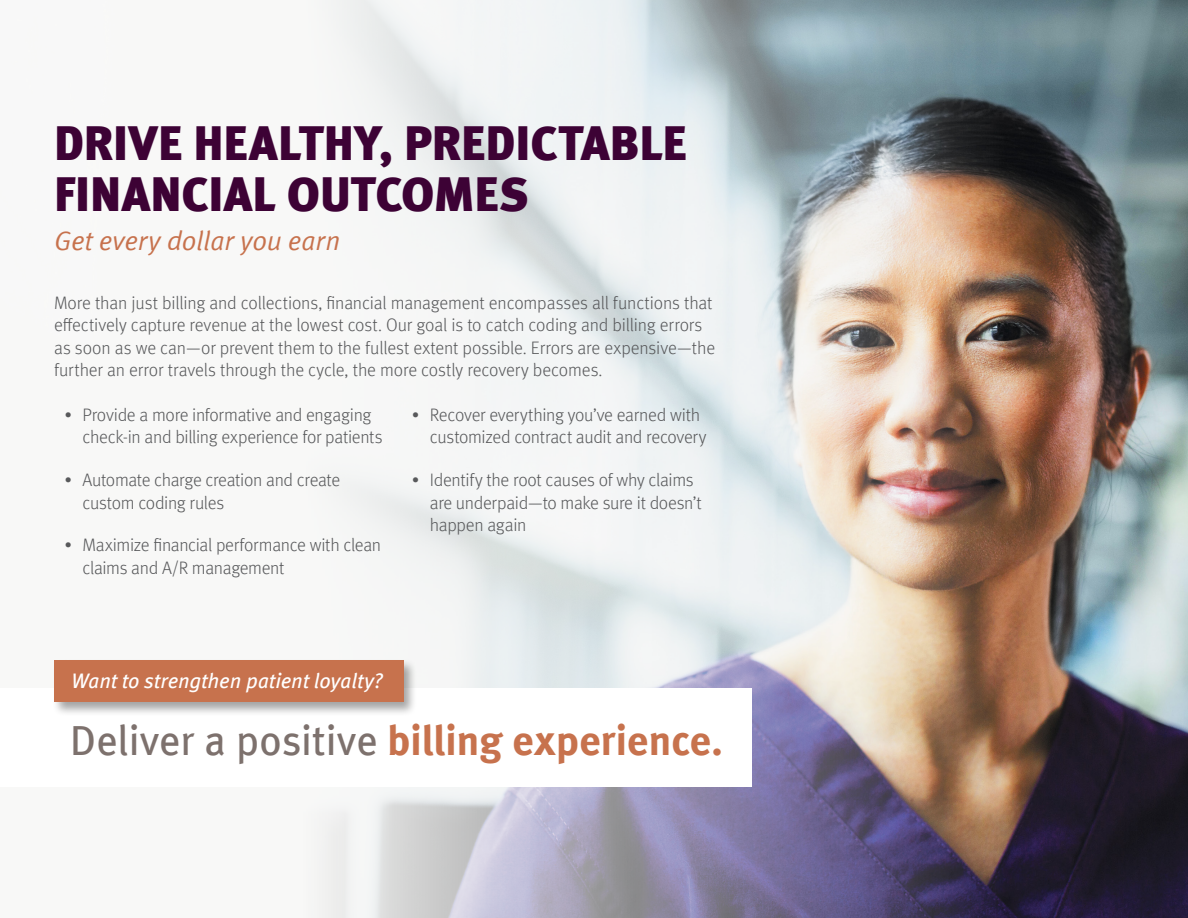
<style>
.page{position:relative;width:1188px;height:918px;background:#fff}
.page>*{position:absolute;margin:0;border:0;box-sizing:border-box;transform-origin:0 0}
.t1{font:900 48px/51px "Meta Offc";letter-spacing:-.005em;color:#3d0235}
.t2{font:700 42px "Meta Offc";letter-spacing:-.01em;color:#c7724d}
.t3{font:27px "Meta Offc Norm Ita";letter-spacing:-.01em;color:#c7724d}
.t4{font:italic 21px "Meta Offc";letter-spacing:-.01em;color:#fff}
.t5{font:300 18px/22.5px "Meta Offc";letter-spacing:-.01em;color:#58595b}
.s1{font-weight:400;color:#7d716d}
</style>
<div class="page">
<img style="left:308px;top:0;width:880px;height:918px">
<div style="left:0;top:688px;width:752px;height:99px;background:#fff"></div>
<div style="left:52px;top:658px;width:366px;height:58px;background:#000;opacity:.36"></div>
<div style="left:54px;top:661px;width:349px;height:41px;background:#c7724d"></div>
<h1 class="t1" style="left:54px;top:120px;width:634px">DRIVE HEALTHY, PREDICTABLE<br>FINANCIAL OUTCOMES</h1>
<h3 class="t3" style="left:54px;top:225px;width:288px">Get every dollar you earn</h3>
<p class="t5" style="left:54px;top:292px;width:663px">More than just billing and collections, financial management encompasses all functions that effectively capture revenue at the lowest cost. Our goal is to catch coding and billing errors as soon as we can—or prevent them to the fullest extent possible. Errors are expensive—the further an error travels through the cycle, the more costly recovery becomes.</p>
<p class="t5" style="left:82px;top:404px;width:302px;text-indent:-18px">• Provide a more informative and engaging check-in and billing experience for patients</p>
<p class="t5" style="left:82px;top:469px;width:259px;text-indent:-18px">• Automate charge creation and create custom coding rules</p>
<p class="t5" style="left:82px;top:534px;width:300px;text-indent:-18px">• Maximize financial performance with clean claims and A/R management</p>
<p class="t5" style="left:430px;top:404px;width:278px;text-indent:-18px">• Recover everything you’ve earned with customized contract audit and recovery</p>
<p class="t5" style="left:430px;top:469px;width:273px;text-indent:-18px">• Identify the root causes of why claims are underpaid—to make sure it doesn’t happen again</p>
<p class="t4" style="left:72px;top:669px;width:313px">Want to strengthen patient loyalty?</p>
<h2 class="t2" style="left:70px;top:715px;width:655px"><span class="s1">Deliver a positive</span> billing experience.</h2>
</div>
